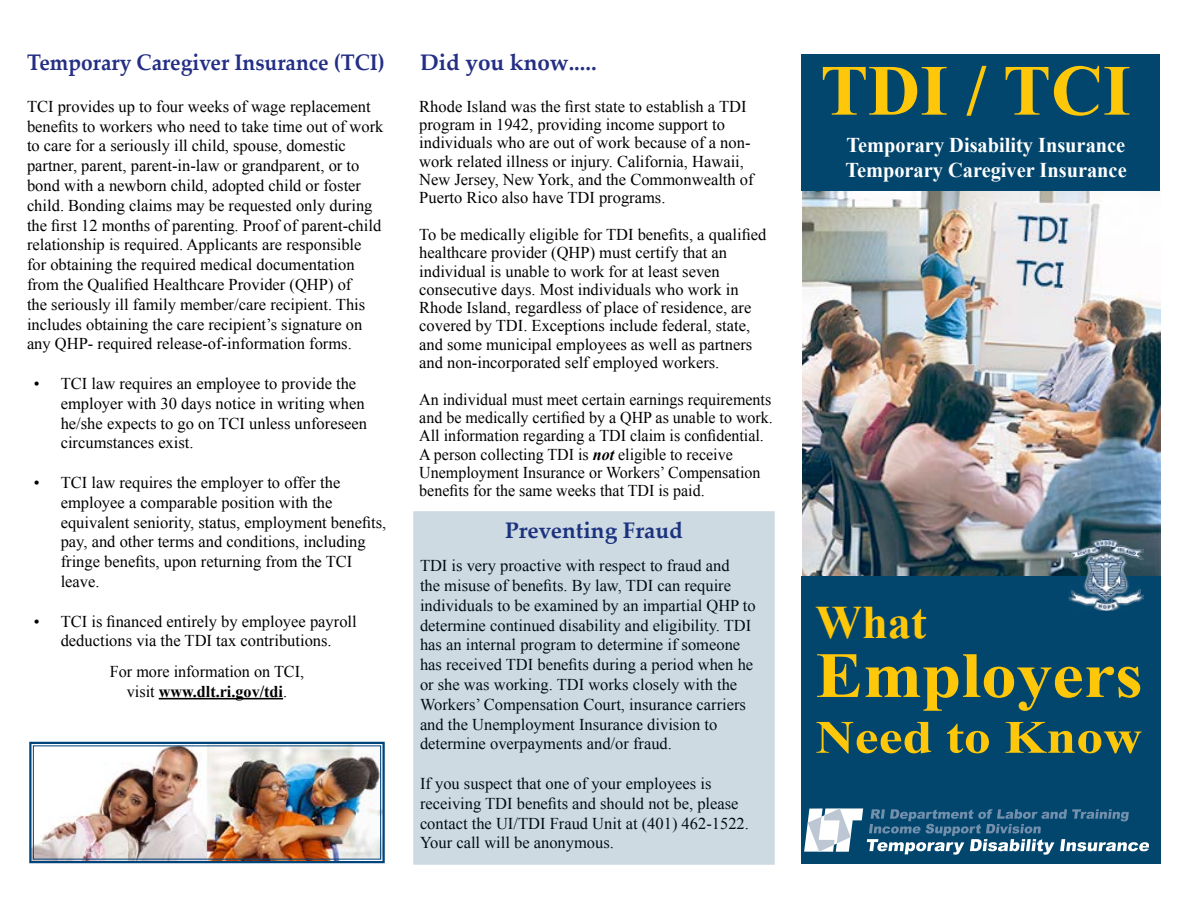
<style>
.page{position:relative;width:1188px;height:918px;background:#fff}
.page>*{position:absolute;margin:0;border:0;box-sizing:border-box;transform-origin:0 0}
.t1{font:700 72px "Times New Roman";color:#ffc709}
.t2{font:700 64.5px "Times New Roman";color:#ffc709;scale:1.1 1}
.t3{font:700 46.5px "Times New Roman";color:#ffc709;scale:1.16 1}
.t4{font:700 46.5px "Times New Roman";color:#ffc709}
.t5{font:700 22.5px "Palatino Linotype";color:#232e84;scale:.93 1}
.t6{font:700 22.5px "Palatino Linotype";color:#232e84}
.t7{font:700 21px/25.2px "Times New Roman";color:#fff}
.t8{font:16.5px/19.8px "Times New Roman";color:#000}
.s1{font-weight:700}
.s2{font-weight:700;font-style:italic}
</style>
<div class="page">
<img style="left:802px;top:191px;width:359px;height:386px">
<hr style="left:159px;top:698px;width:124px;height:1px;background:#000">
<div style="left:802px;top:55px;width:358px;height:136px;background:#03466d"></div>
<div style="left:413px;top:511px;width:362px;height:354px;background:#cddae2"></div>
<div style="left:801px;top:577px;width:360px;height:287px;background:#03466d"></div>
<img style="left:1069px;top:540px;width:74px;height:70px">
<svg style="left:804px;top:809px;width:345px;height:46px"></svg>
<img style="left:29px;top:741px;width:356px;height:123px">
<h3 class="t5" style="left:27px;top:47px;width:386px">Temporary Caregiver Insurance (TCI)</h3>
<p class="t8" style="left:27px;top:96px;width:358px">TCI provides up to four weeks of wage replacement benefits to workers who need to take time out of work to care for a seriously ill child, spouse, domestic partner, parent, parent-in-law or grandparent, or to bond with a newborn child, adopted child or foster child. Bonding claims may be requested only during the first 12 months of parenting. Proof of parent-child relationship is required. Applicants are responsible for obtaining the required medical documentation from the Qualified Healthcare Provider (QHP) of<br>the seriously ill family member/care recipient. This includes obtaining the care recipient’s signature on any QHP- required release-of-information forms.</p>
<p class="t8" style="left:61px;top:373px;width:308px;text-indent:-27px">• TCI law requires an employee to provide the employer with 30 days notice in writing when he/she expects to go on TCI unless unforeseen circumstances exist.</p>
<p class="t8" style="left:61px;top:472px;width:327px;text-indent:-27px">• TCI law requires the employer to offer the employee a comparable position with the equivalent seniority, status, employment benefits, pay, and other terms and conditions, including fringe benefits, upon returning from the TCI leave.</p>
<p class="t8" style="left:34px;top:611px;width:325px;text-align:center">• TCI is financed entirely by employee payroll deductions via the TDI tax contributions.</p>
<p class="t8" style="left:110px;top:661px;width:196px;text-align:center">For more information on TCI, visit <span class="s1">www.dlt.ri.gov/tdi</span>.</p>
<h3 class="t6" style="left:420px;top:47px;width:178px">Did you know.....</h3>
<p class="t8" style="left:419px;top:97px;width:336px;line-height:18.3px">Rhode Island was the first state to establish a TDI program in 1942, providing income support to individuals who are out of work because of a non&shy;work related illness or injury. California, Hawaii, New Jersey, New York, and the Commonwealth of Puerto Rico also have TDI programs.</p>
<p class="t8" style="left:419px;top:225px;width:349px;line-height:18.3px">To be medically eligible for TDI benefits, a qualified healthcare provider (QHP) must certify that an individual is unable to work for at least seven consecutive days. Most individuals who work in Rhode Island, regardless of place of residence, are covered by TDI. Exceptions include federal, state, and some municipal employees as well as partners and non-incorporated self employed workers.</p>
<p class="t8" style="left:419px;top:390px;width:355px;line-height:18.3px">An individual must meet certain earnings requirements and be medically certified by a QHP as unable to work.<br>All information regarding a TDI claim is confidential.<br>A person collecting TDI is <span class="s2">not</span> eligible to receive Unemployment Insurance or Workers’ Compensation benefits for the same weeks that TDI is paid.</p>
<h3 class="t6" style="left:505px;top:514px;width:179px">Preventing Fraud</h3>
<p class="t8" style="left:420px;top:556px;width:337px">TDI is very proactive with respect to fraud and<br>the misuse of benefits. By law, TDI can require individuals to be examined by an impartial QHP to determine continued disability and eligibility. TDI has an internal program to determine if someone has received TDI benefits during a period when he or she was working. TDI works closely with the Workers’ Compensation Court, insurance carriers and the Unemployment Insurance division to determine overpayments and/or fraud.</p>
<p class="t8" style="left:420px;top:773px;width:331px">If you suspect that one of your employees is receiving TDI benefits and should not be, please contact the UI/TDI Fraud Unit at (401) 462-1522.<br>Your call will be anonymous.</p>
<h1 class="t1" style="left:820px;top:41px;width:312px">TDI / TCI</h1>
<p class="t7" style="left:845px;top:132px;width:283px">Temporary Disability Insurance<br>Temporary Caregiver Insurance</p>
<h3 class="t4" style="left:816px;top:591px;width:113px">What</h3>
<h2 class="t2" style="left:816px;top:631px;width:299px">Employers</h2>
<h3 class="t3" style="left:816px;top:705px;width:283px">Need to Know</h3>
</div>
